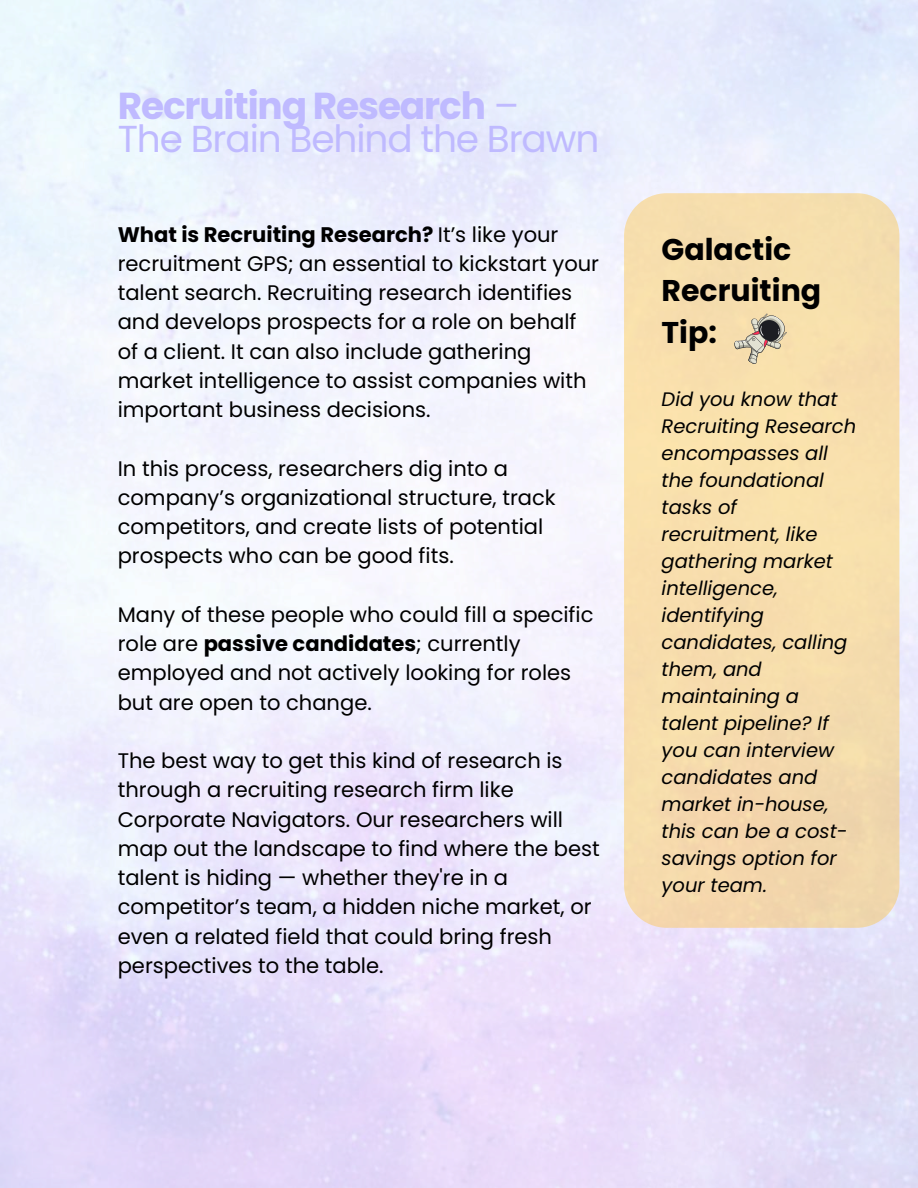
<style>
.page{position:relative;width:918px;height:1188px;background:#fff}
.page>*{position:absolute;margin:0;border:0;box-sizing:border-box;transform-origin:0 0}
.t1{font:37.5px/33.8px "Poppins";letter-spacing:-.03em;color:#bfbaff}
.t2{font:700 30px/41.7px "Poppins";color:#000}
.t3{font:21px/29.2px "Poppins";color:#000}
.t4{font:italic 19.5px/27px "Poppins";color:#000}
.s1{font-weight:700}
</style>
<div class="page">
<svg style="left:624px;top:193px;width:275px;height:735px;background:#f6dcad"></svg>
<svg style="left:732px;top:310px;width:57px;height:55px;background:#ccbc9b"></svg>
<h1 class="t1" style="left:118px;top:89px;width:483px"><span class="s1">Recruiting Research</span> –<br>The Brain Behind the Brawn</h1>
<p class="t3" style="left:118px;top:220px;width:483px"><span class="s1">What is Recruiting Research?</span> It’s like your recruitment GPS; an essential to kickstart your talent search. Recruiting research identifies and develops prospects for a role on behalf of a client. It can also include gathering market intelligence to assist companies with important business decisions.</p>
<p class="t3" style="left:118px;top:454px;width:440px">In this process, researchers dig into a company’s organizational structure, track competitors, and create lists of potential prospects who can be good fits.</p>
<p class="t3" style="left:118px;top:600px;width:477px">Many of these people who could fill a specific role are <span class="s1">passive candidates</span>; currently employed and not actively looking for roles but are open to change.</p>
<p class="t3" style="left:118px;top:746px;width:484px">The best way to get this kind of research is through a recruiting research firm like Corporate Navigators. Our researchers will map out the landscape to find where the best talent is hiding — whether they're in a competitor’s team, a hidden niche market, or even a related field that could bring fresh perspectives to the table.</p>
<h2 class="t2" style="left:662px;top:228px;width:161px">Galactic<br>Recruiting<br>Tip:</h2>
<p class="t4" style="left:662px;top:386px;width:196px">Did you know that<br>Recruiting Research encompasses all the foundational tasks of recruitment, like gathering market intelligence, identifying candidates, calling them, and maintaining a talent pipeline? If you can interview candidates and market in-house, this can be a cost&shy;savings option for your team.</p>
</div>
